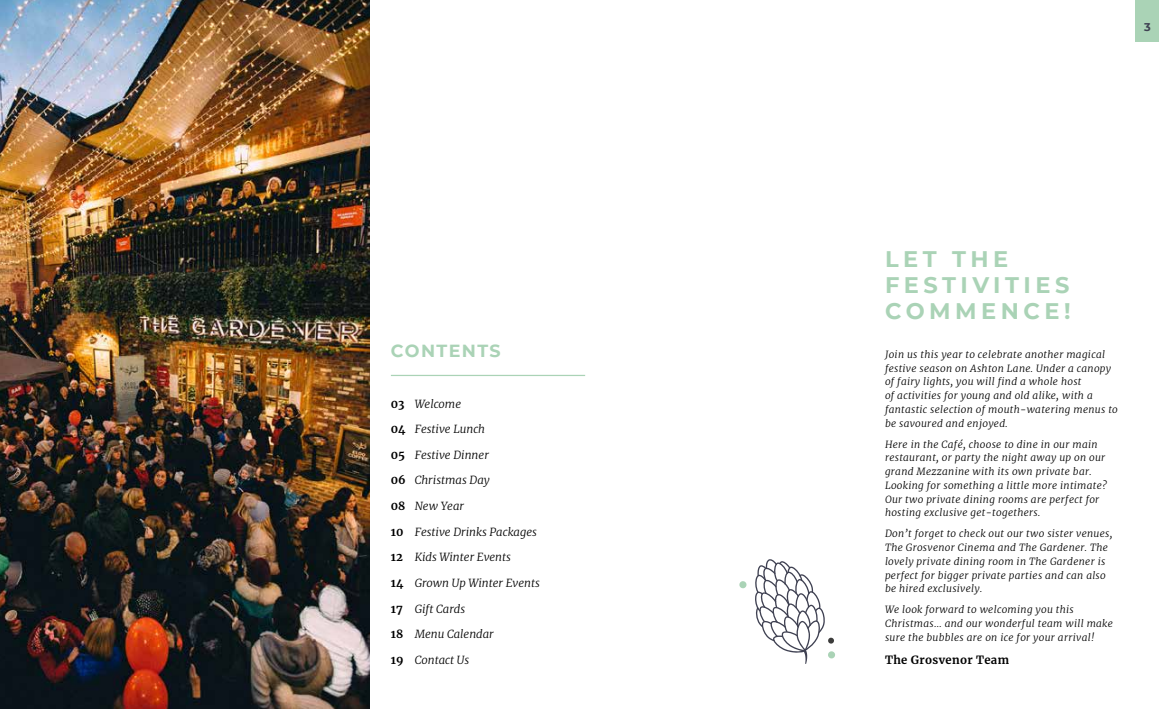
<style>
.page{position:relative;width:1170px;height:709px;background:#fff}
.page>*{position:absolute;margin:0;border:0;box-sizing:border-box;transform-origin:0 0}
.t1{font:700 22.5px/26.2px "Montserrat";letter-spacing:.2em;color:#aad3b6}
.t2{font:700 17.5px "Montserrat";letter-spacing:.08em;color:#aad3b6}
.t3{font:italic 300 11.25px "Merriweather";color:#000}
.t4{font:700 11.25px "Merriweather";letter-spacing:.03em;color:#000}
.t5{font:700 11.25px "Montserrat";color:#3f4152}
.t6{font:italic 300 10px/13.8px "Merriweather";letter-spacing:.03em;color:#000}
.s1{font-weight:700;font-style:normal}
</style>
<div class="page">
<div style="left:1135px;top:0;width:24px;height:41px;background:#aad3b6"></div>
<img style="left:0;top:0;width:370px;height:709px">
<hr style="left:391px;top:375px;width:194px;height:1px;background:#aad3b6">
<svg style="left:755px;top:559px;width:80px;height:105px"></svg>
<svg style="left:739px;top:581px;width:7px;height:7px"></svg>
<h2 class="t2" style="left:391px;top:338px;width:111px">CONTENTS</h2>
<p class="t3" style="left:391px;top:395px;width:72px"><span class="s1">03</span> Welcome</p>
<p class="t3" style="left:391px;top:421px;width:96px"><span class="s1">04</span> Festive Lunch</p>
<p class="t3" style="left:391px;top:447px;width:99px"><span class="s1">05</span> Festive Dinner</p>
<p class="t3" style="left:391px;top:472px;width:100px"><span class="s1">06</span> Christmas Day</p>
<p class="t3" style="left:391px;top:498px;width:75px"><span class="s1">08</span> New Year</p>
<p class="t3" style="left:391px;top:524px;width:147px"><span class="s1">10</span> Festive Drinks Packages</p>
<p class="t3" style="left:391px;top:549px;width:122px"><span class="s1">12</span> Kids Winter Events</p>
<p class="t3" style="left:391px;top:575px;width:150px"><span class="s1">14</span> Grown Up Winter Events</p>
<p class="t3" style="left:391px;top:600px;width:76px"><span class="s1">17</span> Gift Cards</p>
<p class="t3" style="left:391px;top:626px;width:104px"><span class="s1">18</span> Menu Calendar</p>
<p class="t3" style="left:391px;top:652px;width:80px"><span class="s1">19</span> Contact Us</p>
<p class="t5" style="left:1143px;top:19px;width:8px">3</p>
<h1 class="t1" style="left:884px;top:245px;width:187px">LET THE<br>FESTIVITIES<br>COMMENCE!</h1>
<p class="t6" style="left:884px;top:347px;width:234px">Join us this year to celebrate another magical festive season on Ashton Lane. Under a canopy of fairy lights, you will find a whole host<br>of activities for young and old alike, with a fantastic selection of mouth-watering menus to be savoured and enjoyed.</p>
<p class="t6" style="left:884px;top:437px;width:224px">Here in the Café, choose to dine in our main restaurant, or party the night away up on our grand Mezzanine with its own private bar.<br>Looking for something a little more intimate?<br>Our two private dining rooms are perfect for hosting exclusive get-togethers.</p>
<p class="t6" style="left:884px;top:526px;width:229px">Don’t forget to check out our two sister venues, The Grosvenor Cinema and The Gardener. The lovely private dining room in The Gardener is perfect for bigger private parties and can also be hired exclusively.</p>
<p class="t6" style="left:884px;top:602px;width:229px">We look forward to welcoming you this<br>Christmas… and our wonderful team will make sure the bubbles are on ice for your arrival!</p>
<p class="t4" style="left:884px;top:652px;width:125px">The Grosvenor Team</p>
</div>
